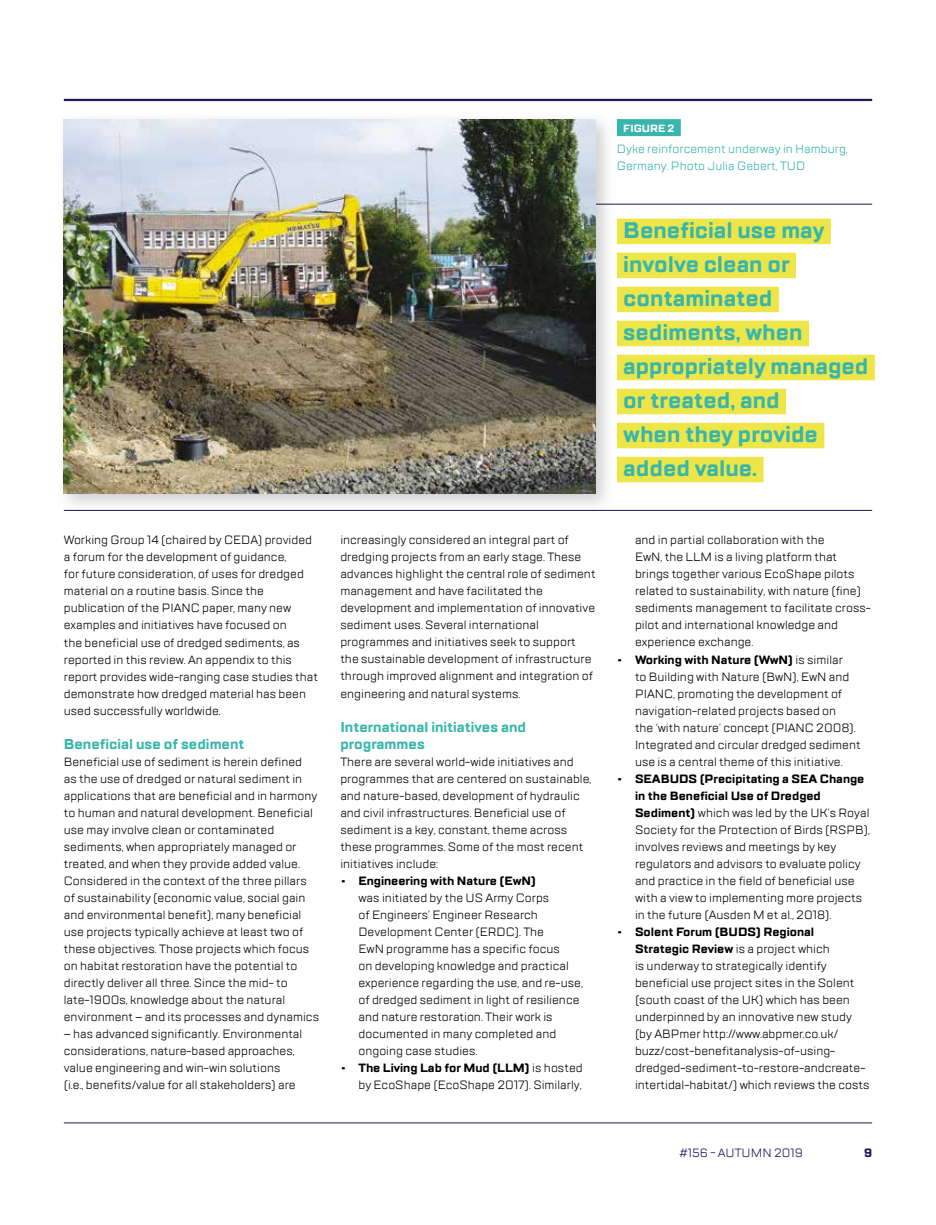
<style>
.page{position:relative;width:936px;height:1225px;background:#fff}
.page>*{position:absolute;margin:0;border:0;box-sizing:border-box;transform-origin:0 0}
.t1{font:700 22.5px/34px "TT Lakes";color:#38b6ab}
.t2{font:700 14.25px/17px "TT Lakes";color:#38b6ab}
.t3{font:12px/17px "TT Lakes";color:#000}
.t4{font:12px/17px "TT Lakes";color:#38b6ab}
.t5{font:700 12px "TT Lakes";color:#000;scale:1.3 1}
.t6{font:12px "TT Lakes";color:#23175a}
.t7{font:700 12px "TT Lakes";color:#23175a}
.t8{font:700 10.5px "TT Lakes";color:#fff}
.s1{font-weight:700}
</style>
<div class="page">
<hr style="left:64px;top:99px;width:808px;height:2px;background:#23175a">
<hr style="left:64px;top:204px;width:808px;height:1px;background:#23175a">
<hr style="left:64px;top:510px;width:808px;height:1px;background:#23175a">
<hr style="left:64px;top:1122px;width:808px;height:1px;background:#23175a">
<div style="left:55px;top:111px;width:560px;height:403px;background:#000;opacity:.2"></div>
<img style="left:64px;top:119px;width:531px;height:374px">
<div style="left:617px;top:219px;width:213px;height:25px;background:#eee648"></div>
<div style="left:617px;top:253px;width:178px;height:25px;background:#eee648"></div>
<div style="left:617px;top:287px;width:161px;height:25px;background:#eee648"></div>
<div style="left:617px;top:321px;width:192px;height:25px;background:#eee648"></div>
<div style="left:617px;top:355px;width:257px;height:25px;background:#eee648"></div>
<div style="left:617px;top:389px;width:169px;height:25px;background:#eee648"></div>
<div style="left:617px;top:423px;width:207px;height:25px;background:#eee648"></div>
<div style="left:617px;top:457px;width:146px;height:25px;background:#eee648"></div>
<div style="left:617px;top:119px;width:63px;height:17px;background:#38b6ab"></div>
<p class="t8" style="left:623px;top:121px;width:53px">FIGURE 2</p>
<p class="t4" style="left:617px;top:140px;width:232px">Dyke reinforcement underway in Hamburg,<br>Germany. Photo Julia Gebert, TUD</p>
<h1 class="t1" style="left:623px;top:214px;width:247px">Beneficial use may involve clean or contaminated sediments, when appropriately managed or treated, and<br>when they provide added value.</h1>
<p class="t3" style="left:64px;top:531px;width:256px">Working Group 14 (chaired by CEDA) provided a forum for the development of guidance,<br>for future consideration, of uses for dredged material on a routine basis. Since the publication of the PIANC paper, many new examples and initiatives have focused on<br>the beneficial use of dredged sediments, as reported in this review. An appendix to this report provides wide-ranging case studies that demonstrate how dredged material has been used successfully worldwide.</p>
<p class="t2" style="left:64px;top:735px;width:182px">Beneficial use of sediment</p>
<p class="t3" style="left:64px;top:753px;width:257px">Beneficial use of sediment is herein defined<br>as the use of dredged or natural sediment in applications that are beneficial and in harmony to human and natural development. Beneficial use may involve clean or contaminated sediments, when appropriately managed or treated, and when they provide added value.<br>Considered in the context of the three pillars of sustainability (economic value, social gain and environmental benefit), many beneficial use projects typically achieve at least two of these objectives. Those projects which focus on habitat restoration have the potential to directly deliver all three. Since the mid- to late-1900s, knowledge about the natural environment – and its processes and dynamics</p>
<p class="t3" style="left:64px;top:1025px;width:240px">– has advanced significantly. Environmental considerations, nature-based approaches, value engineering and win-win solutions (i.e., benefits/value for all stakeholders) are</p>
<p class="t3" style="left:340px;top:531px;width:257px">increasingly considered an integral part of dredging projects from an early stage. These advances highlight the central role of sediment management and have facilitated the development and implementation of innovative sediment uses. Several international programmes and initiatives seek to support the sustainable development of infrastructure through improved alignment and integration of engineering and natural systems.</p>
<p class="t2" style="left:340px;top:718px;width:187px">International initiatives and programmes</p>
<p class="t3" style="left:340px;top:753px;width:252px">There are several world-wide initiatives and programmes that are centered on sustainable, and nature-based, development of hydraulic and civil infrastructures. Beneficial use of sediment is a key, constant, theme across these programmes. Some of the most recent initiatives include:</p>
<p class="t5" style="left:340px;top:873px;width:152px">• Engineering with Nature (EwN)</p>
<p class="t3" style="left:358px;top:889px;width:226px">was initiated by the US Army Corps<br>of Engineers’ Engineer Research Development Center (ERDC). The<br>EwN programme has a specific focus<br>on developing knowledge and practical experience regarding the use, and re-use, of dredged sediment in light of resilience and nature restoration. Their work is documented in many completed and ongoing case studies.</p>
<p class="t3" style="left:340px;top:1059px;width:244px;text-align:right"><span class="s1">• The Living Lab for Mud (LLM)</span> is hosted by EcoShape (EcoShape 2017). Similarly,</p>
<p class="t3" style="left:635px;top:531px;width:237px">and in partial collaboration with the<br>EwN, the LLM is a living platform that brings together various EcoShape pilots related to sustainability, with nature (fine) sediments management to facilitate cross&shy;pilot and international knowledge and experience exchange.</p>
<p class="t3" style="left:635px;top:651px;width:227px;text-indent:-18px"><span class="s1">• Working with Nature (WwN)</span> is similar<br>to Building with Nature (BwN), EwN and PIANC, promoting the development of navigation-related projects based on<br>the ‘with nature’ concept (PIANC 2008).<br>Integrated and circular dredged sediment use is a central theme of this initiative.</p>
<p class="t3" style="left:635px;top:770px;width:236px;text-indent:-18px"><span class="s1">• SEABUDS (Precipitating a SEA Change in the Beneficial Use of Dredged Sediment)</span> which was led by the UK’s Royal Society for the Protection of Birds (RSPB), involves reviews and meetings by key regulators and advisors to evaluate policy and practice in the field of beneficial use with a view to implementing more projects in the future (Ausden M et al., 2018).</p>
<p class="t3" style="left:635px;top:923px;width:236px;text-indent:-18px"><span class="s1">• Solent Forum (BUDS) Regional Strategic Review</span> is a project which<br>is underway to strategically identify beneficial use project sites in the Solent (south coast of the UK) which has been underpinned by an innovative new study (by ABPmer http://www.abpmer.co.uk/ buzz/cost-benefitanalysis-of-using&shy;dredged-sediment-to-restore-andcreate&shy;intertidal-habitat/) which reviews the costs</p>
<p class="t6" style="left:679px;top:1145px;width:125px">#156 - AUTUMN 2019</p>
<p class="t7" style="left:863px;top:1145px;width:10px">9</p>
</div>
